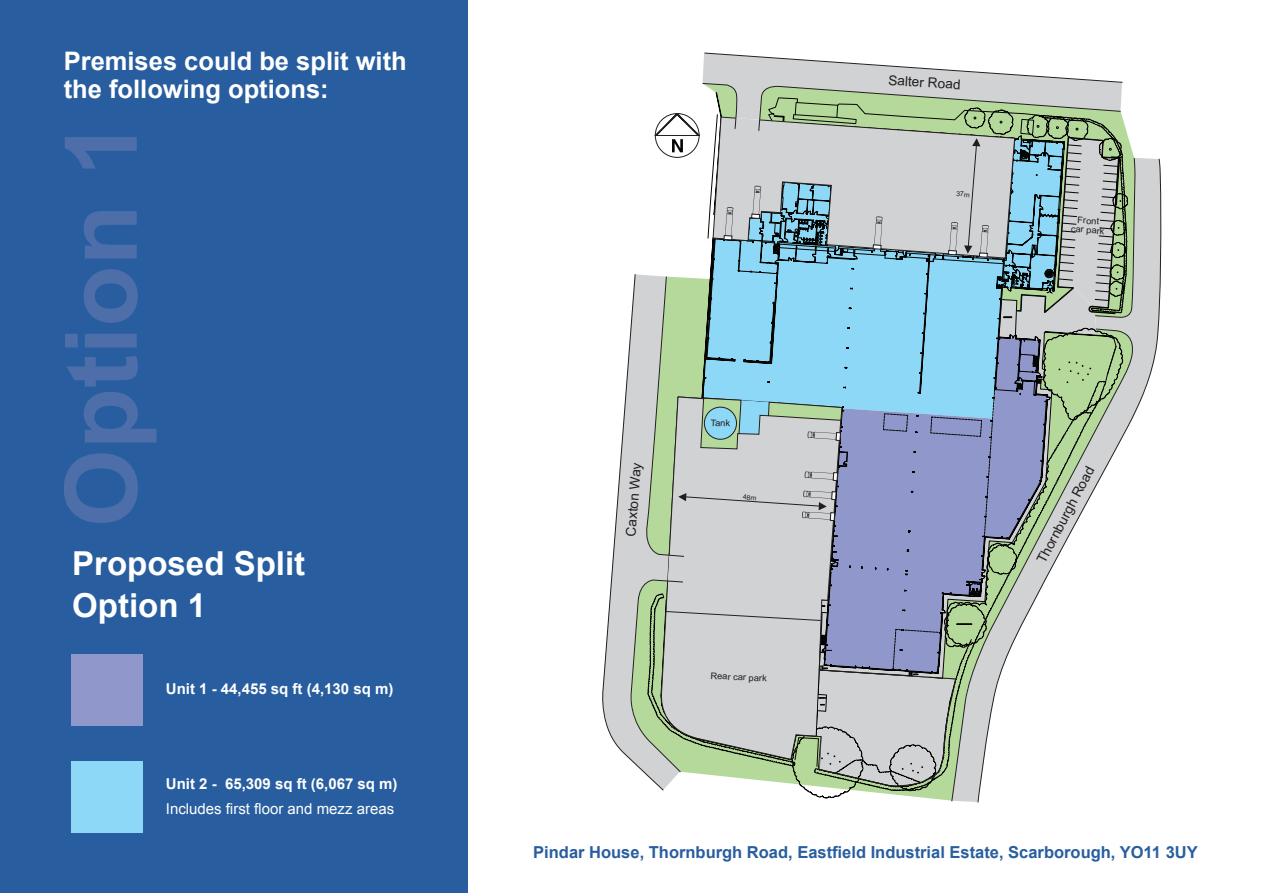
<style>
.page{position:relative;width:1263px;height:893px;background:#fff}
.page>*{position:absolute;margin:0;border:0;box-sizing:border-box;transform-origin:0 0}
.t1{font:700 100.2px "Arial";color:#4d6ea9}
.t2{font:700 33px "Arial";color:#fff}
.t3{font:700 25.5px/28.5px "Arial";color:#fff}
.t4{font:700 16.5px "Arial";color:#285e9f}
.t5{font:700 15px "Arial";color:#fff}
.t6{font:15px "Arial";color:#fff}
.t7{font:13.65px "Arial";color:#231f20}
.t8{font:9.15px/9.1px "Arial";color:#231f20;text-align:center}
</style>
<div class="page">
<div style="left:0;top:0;width:468px;height:893px;background:#285e9f"></div>
<svg style="left:824px;top:137px;width:337px;height:665px"></svg>
<div style="left:71px;top:761px;width:72px;height:72px;background:#8dd7f7"></div>
<div style="left:71px;top:654px;width:72px;height:72px;background:#9098cb"></div>
<svg style="left:602px;top:53px;width:526px;height:745px"></svg>
<p class="t3" style="left:64px;top:47px;width:344px">Premises could be split with the following options:</p>
<p class="t1" style="left:36px;top:527px;width:408px;rotate:-90deg">Option 1</p>
<p class="t2" style="left:72px;top:542px;width:234px">Proposed Split</p>
<p class="t2" style="left:72px;top:584px;width:135px">Option 1</p>
<p class="t5" style="left:166px;top:679px;width:229px">Unit 1 - 44,455 sq ft (4,130 sq m)</p>
<p class="t5" style="left:166px;top:774px;width:233px">Unit 2 - 65,309 sq ft (6,067 sq m)</p>
<p class="t6" style="left:166px;top:799px;width:230px">Includes first floor and mezz areas</p>
<p class="t8" style="left:711px;top:418px;width:21px;rotate:3deg">Tank</p>
<p class="t7" style="left:889px;top:71px;width:74px;rotate:4deg">Salter Road</p>
<p class="t8" style="left:1072px;top:215px;width:35px;rotate:4deg">Front car park</p>
<p class="t7" style="left:622px;top:535px;width:76px;rotate:-85deg">Caxton Way</p>
<p class="t7" style="left:1032px;top:558px;width:109px;rotate:-62deg">Thornburgh Road</p>
<p class="t8" style="left:711px;top:671px;width:58px;rotate:3deg">Rear car park</p>
<p class="t4" style="left:533px;top:841px;width:666px">Pindar House, Thornburgh Road, Eastfield Industrial Estate, Scarborough, YO11 3UY</p>
</div>
